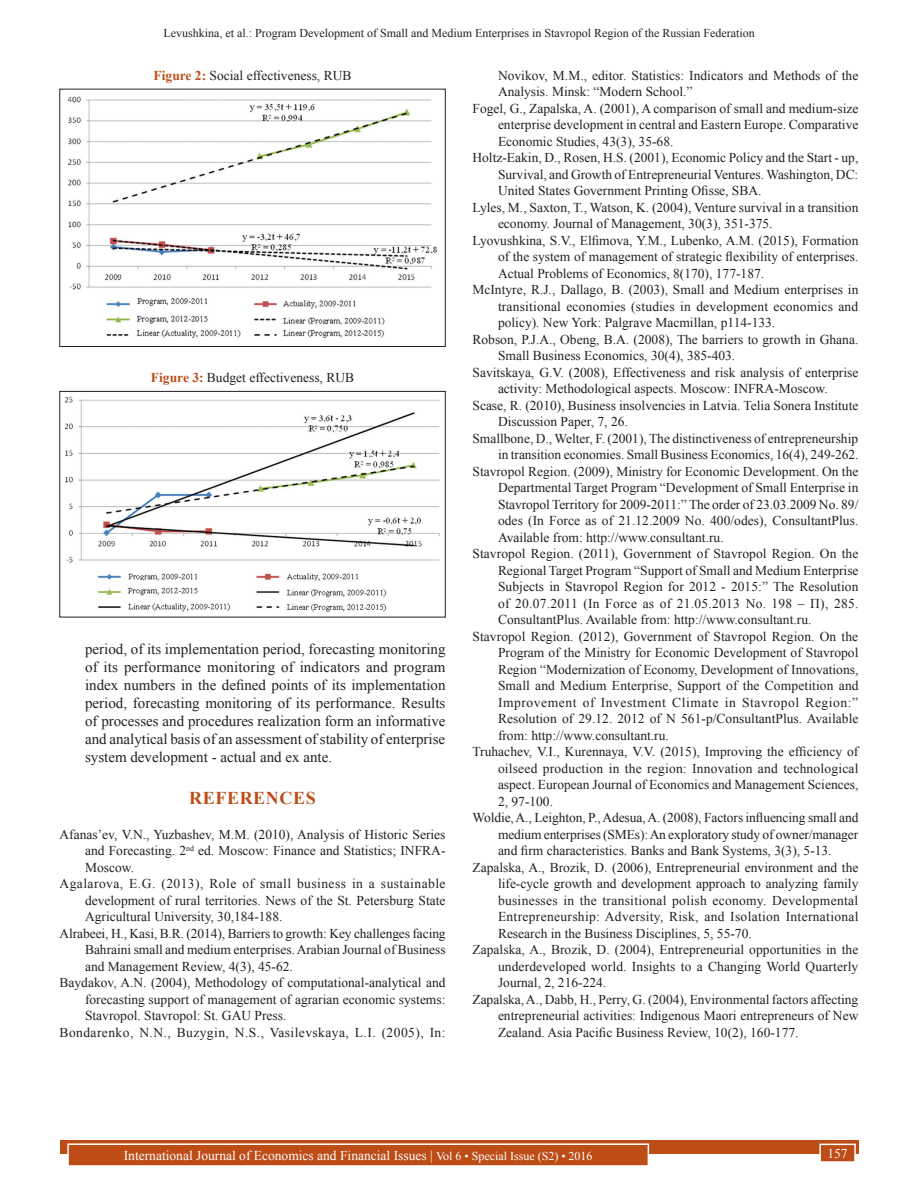
<style>
.page{position:relative;width:918px;height:1188px;background:#fff}
.page>*{position:absolute;margin:0;border:0;box-sizing:border-box;transform-origin:0 0}
.t1{font:700 18px "Times New Roman";letter-spacing:.035em;color:#bd4c16}
.LL{font:15px/18px "Times New Roman";color:#231f20;text-align:justify}
.REF{font:13.5px/16.5px "Times New Roman";color:#231f20;text-align:justify}
.t2{font:13.5px "Times New Roman";color:#fff}
.FGC{font:13.5px "Times New Roman";color:#231f20}
.REF-2{font:13.5px "Times New Roman";letter-spacing:.035em;color:#231f20}
.t3{font:12px "Times New Roman";color:#231f20}
.s1{font-weight:700;color:#bd4c16}
.s2{font-size:12px}
</style>
<div class="page">
<div style="left:60px;top:1140px;width:798px;height:13px;background:#bd4c16"></div>
<div style="left:68px;top:1144px;width:580px;height:22px;background:#bd4c16"></div>
<div style="left:67px;top:1143px;width:582px;height:24px;border:2px solid #fff"></div>
<div style="left:820px;top:1144px;width:35px;height:18px;background:#bd4c16"></div>
<div style="left:819px;top:1144px;width:37px;height:19px;border:2px solid #fff"></div>
<img style="left:67px;top:96px;width:370px;height:242px">
<div style="left:60px;top:89px;width:385px;height:258px;border:1px solid #231f20"></div>
<img style="left:64px;top:396px;width:376px;height:216px">
<div style="left:60px;top:391px;width:386px;height:226px;border:1px solid #231f20"></div>
<p class="t3" style="left:163px;top:25px;width:593px">Levushkina, et al.: Program Development of Small and Medium Enterprises in Stavropol Region of the Russian Federation</p>
<p class="FGC" style="left:154px;top:66px;width:199px"><span class="s1">Figure 2:</span> Social effectiveness, RUB</p>
<p class="FGC" style="left:151px;top:368px;width:205px"><span class="s1">Figure 3:</span> Budget effectiveness, RUB</p>
<p class="LL" style="left:85px;top:639px;width:362px">period, of its implementation period, forecasting monitoring of its performance monitoring of indicators and program index numbers in the defined points of its implementation period, forecasting monitoring of its performance. Results of processes and procedures realization form an informative and analytical basis of an assessment of stability of enterprise system development - actual and ex ante.</p>
<h1 class="t1" style="left:189px;top:785px;width:128px">REFERENCES</h1>
<p class="REF" style="left:85px;top:826px;width:362px;text-indent:-26px">Afanas’ev, V.N., Yuzbashev, M.M. (2010), Analysis of Historic Series and Forecasting. 2<sup>nd</sup> еd. Moscow: Finance and Statistics; INFRA-Moscow.</p>
<p class="REF" style="left:85px;top:875px;width:362px;text-indent:-26px">Agalarova, E.G. (2013), Role of small business in a sustainable development of rural territories. News of the St. Petersburg State Agricultural University, 30,184-188.</p>
<p class="REF" style="left:85px;top:925px;width:362px;text-indent:-26px">Alrabeei, H., Kasi, B.R. (2014), Barriers to growth: Key challenges facing Bahraini small and medium enterprises. Arabian Journal of Business and Management Review, 4(3), 45-62.</p>
<p class="REF" style="left:85px;top:974px;width:362px;text-indent:-26px">Baydakov, A.N. (2004), Methodology of computational-analytical and forecasting support of management of agrarian economic systems:<br>Stavropol. Stavropol: St. GAU Press.</p>
<p class="REF-2" style="left:60px;top:1023px;width:388px">Bondarenko, N.N., Buzygin, N.S., Vasilevskaya, L.I. (2005), In:</p>
<p class="REF" style="left:498px;top:67px;width:362px">Novikov, M.M., editor. Statistics: Indicators and Methods of the<br>Analysis. Minsk: “Modern School.”</p>
<p class="REF" style="left:498px;top:100px;width:362px;text-indent:-26px">Fogel, G., Zapalska, A. (2001), A comparison of small and medium-size enterprise development in central and Eastern Europe. Comparative Economic Studies, 43(3), 35-68.</p>
<p class="REF" style="left:498px;top:149px;width:362px;text-indent:-26px">Holtz-Eakin, D., Rosen, H.S. (2001), Economic Policy and the Start - up, Survival, and Growth of Entrepreneurial Ventures. Washington, DC:<br>United States Government Printing Ofisse, SBA.</p>
<p class="REF" style="left:498px;top:199px;width:362px;text-indent:-26px">Lyles, M., Saxton, T., Watson, K. (2004), Venture survival in a transition economy. Journal of Management, 30(3), 351-375.</p>
<p class="REF" style="left:498px;top:232px;width:362px;text-indent:-26px">Lyovushkina, S.V., Elfimova, Y.M., Lubenko, A.M. (2015), Formation of the system of management of strategic flexibility of enterprises.<br>Actual Problems of Economics, 8(170), 177-187.</p>
<p class="REF" style="left:498px;top:281px;width:362px;text-indent:-26px">McIntyre, R.J., Dallago, B. (2003), Small and Medium enterprises in transitional economies (studies in development economics and policy). New York: Palgrave Macmillan, p114-133.</p>
<p class="REF" style="left:498px;top:331px;width:362px;text-indent:-26px">Robson, P.J.A., Obeng, B.A. (2008), The barriers to growth in Ghana.<br>Small Business Economics, 30(4), 385-403.</p>
<p class="REF" style="left:472px;top:364px;width:387px;text-align:center">Savitskaya, G.V. (2008), Effectiveness and risk analysis of enterprise activity: Methodological aspects. Moscow: INFRA-Moscow.</p>
<p class="REF" style="left:498px;top:397px;width:362px;text-indent:-26px">Scase, R. (2010), Business insolvencies in Latvia. Telia Sonera Institute<br>Discussion Paper, 7, 26.</p>
<p class="REF" style="left:472px;top:430px;width:388px;text-align:right">Smallbone, D., Welter, F. (2001), The distinctiveness of entrepreneurship in transition economies. Small Business Economics, 16(4), 249-262.</p>
<p class="REF" style="left:498px;top:463px;width:362px;text-indent:-26px">Stavropol Region. (2009), Ministry for Economic Development. On the Departmental Target Program “Development of Small Enterprise in Stavropol Territory for 2009-2011:” The order of 23.03.2009 No. 89/ odes (In Force as of 21.12.2009 No. 400/odes), ConsultantPlus.<br>Available from: http://www.consultant.ru.</p>
<p class="REF" style="left:498px;top:545px;width:362px;text-indent:-26px">Stavropol Region. (2011), Government of Stavropol Region. On the Regional Target Program “Support of Small and Medium Enterprise Subjects in Stavropol Region for 2012 - 2015:” The Resolution of 20.07.2011 (In Force as of 21.05.2013 No. 198 – П), 285.<br>ConsultantPlus. Available from: http://www.consultant.ru.</p>
<p class="REF" style="left:498px;top:628px;width:362px;text-indent:-26px">Stavropol Region. (2012), Government of Stavropol Region. On the Program of the Ministry for Economic Development of Stavropol Region “Modernization of Economy, Development of Innovations, Small and Medium Enterprise, Support of the Competition and Improvement of Investment Climate in Stavropol Region:” Resolution of 29.12. 2012 of N 561-p/ConsultantPlus. Available from: http://www.consultant.ru.</p>
<p class="REF" style="left:498px;top:743px;width:362px;text-indent:-26px">Truhachev, V.I., Kurennaya, V.V. (2015), Improving the efficiency of oilseed production in the region: Innovation and technological aspect. European Journal of Economics and Management Sciences, 2, 97-100.</p>
<p class="REF" style="left:498px;top:809px;width:362px;text-indent:-26px">Woldie, A., Leighton, P., Adesua, A. (2008), Factors influencing small and medium enterprises (SMEs): An exploratory study of owner/manager and firm characteristics. Banks and Bank Systems, 3(3), 5-13.</p>
<p class="REF" style="left:498px;top:859px;width:362px;text-indent:-26px">Zapalska, A., Brozik, D. (2006), Entrepreneurial environment and the life-cycle growth and development approach to analyzing family businesses in the transitional polish economy. Developmental Entrepreneurship: Adversity, Risk, and Isolation International Research in the Business Disciplines, 5, 55-70.</p>
<p class="REF" style="left:498px;top:941px;width:362px;text-indent:-26px">Zapalska, A., Brozik, D. (2004), Entrepreneurial opportunities in the underdeveloped world. Insights to a Changing World Quarterly Journal, 2, 216-224.</p>
<p class="REF" style="left:498px;top:991px;width:362px;text-indent:-26px">Zapalska, A., Dabb, H., Perry, G. (2004), Environmental factors affecting entrepreneurial activities: Indigenous Maori entrepreneurs of New Zealand. Asia Pacific Business Review, 10(2), 160-177.</p>
<p class="t2" style="left:124px;top:1146px;width:470px">International Journal of Economics and Financial Issues | <span class="s2">Vol 6 • Special Issue (S2) • 2016</span></p>
<p class="t2" style="left:827px;top:1144px;width:22px">157</p>
</div>
